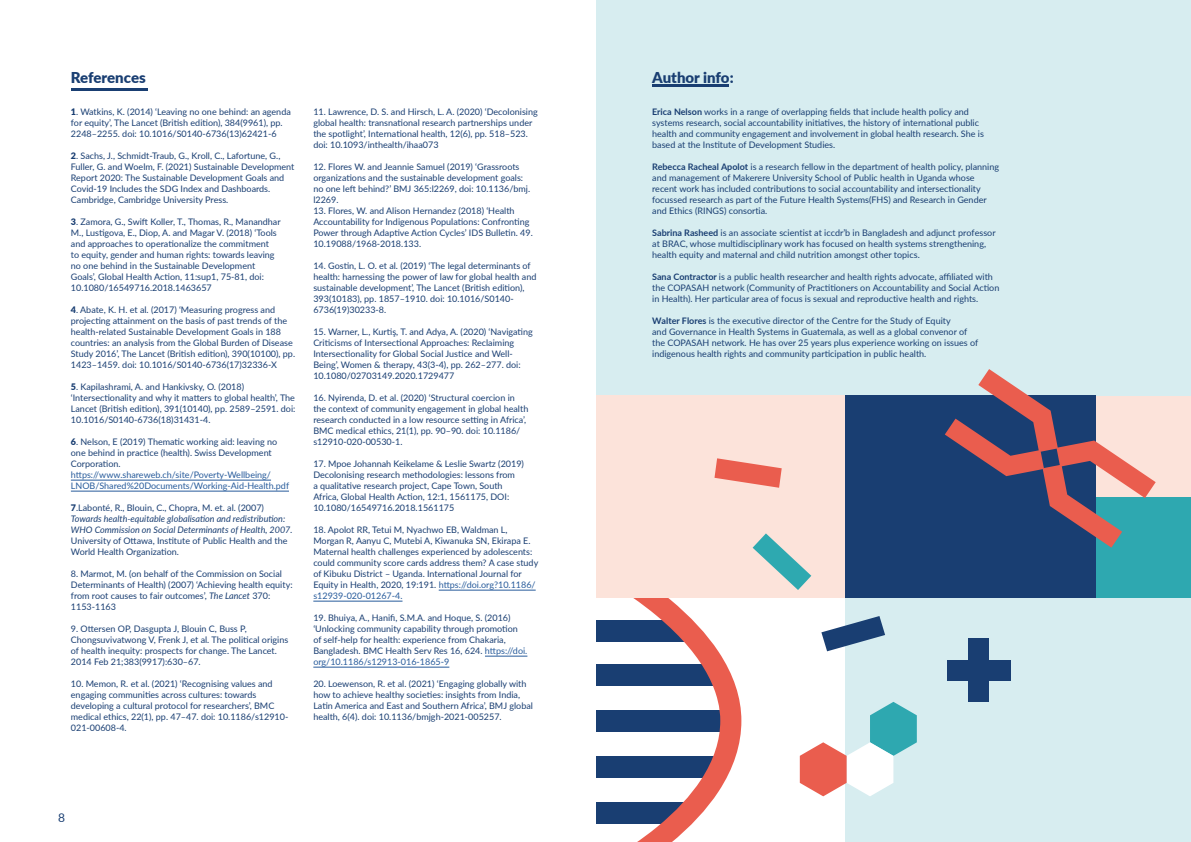
<style>
.page{position:relative;width:1191px;height:842px;background:#fff}
.page>*{position:absolute;margin:0;border:0;box-sizing:border-box;transform-origin:0 0}
.t1{font:900 15px "Lato";color:#193e72}
.t2{font:12px "Lato";color:#193e72}
.t3{font:9px/11px "Lato";color:#193e72}
.t4{font:italic 9px/11px "Lato";color:#193e72}
.t5{font:9px/11px "Lato";color:#275b9b}
.s1{font-weight:900}
.s2{font-style:italic}
.s3{color:#275b9b}
.s4{font-weight:700}
</style>
<div class="page">
<div style="left:596px;top:0;width:595px;height:396px;background:#d7edf0"></div>
<hr style="left:652px;top:84px;width:77px;height:3px;background:#193e72">
<hr style="left:313px;top:667px;width:136px;height:1px;background:#275b9b">
<hr style="left:485px;top:656px;width:42px;height:1px;background:#275b9b">
<hr style="left:313px;top:601px;width:89px;height:1px;background:#275b9b">
<hr style="left:439px;top:590px;width:96px;height:1px;background:#275b9b">
<hr style="left:71px;top:491px;width:218px;height:1px;background:#275b9b">
<hr style="left:71px;top:480px;width:200px;height:1px;background:#275b9b">
<hr style="left:71px;top:88px;width:76px;height:2px;background:#193e72">
<svg style="left:596px;top:598px;width:145px;height:244px"></svg>
<div style="left:845px;top:598px;width:346px;height:244px;background:#d7edf0"></div>
<div style="left:596px;top:396px;width:249px;height:202px;background:#fce3da"></div>
<div style="left:845px;top:396px;width:251px;height:202px;background:#193e72"></div>
<div style="left:1096px;top:497px;width:95px;height:101px;background:#2ea8b0"></div>
<div style="left:1096px;top:396px;width:95px;height:101px;background:#fce3da"></div>
<svg style="left:821px;top:616px;width:64px;height:35px"></svg>
<svg style="left:752px;top:533px;width:59px;height:57px"></svg>
<svg style="left:714px;top:458px;width:67px;height:30px"></svg>
<svg style="left:944px;top:369px;width:211px;height:179px"></svg>
<svg style="left:800px;top:702px;width:116px;height:94px"></svg>
<div style="left:968px;top:638px;width:21px;height:64px;background:#193e72"></div>
<div style="left:947px;top:660px;width:63px;height:20px;background:#193e72"></div>
<h3 class="t1" style="left:71px;top:66px;width:76px">References</h3>
<p class="t3" style="left:71px;top:106px;width:221px"><span class="s1">1</span>. Watkins, K. (2014) ‘Leaving no one behind: an agenda for equity’, The Lancet (British edition), 384(9961), pp.<br>2248–2255. doi: 10.1016/S0140-6736(13)62421-6</p>
<p class="t3" style="left:71px;top:150px;width:225px"><span class="s1">2</span>. Sachs, J., Schmidt-Traub, G., Kroll, C., Lafortune, G., Fuller, G. and Woelm, F. (2021) Sustainable Development Report 2020: The Sustainable Development Goals and Covid-19 Includes the SDG Index and Dashboards.<br>Cambridge, Cambridge University Press.</p>
<p class="t3" style="left:71px;top:216px;width:211px"><span class="s1">3</span>. Zamora, G., Swift Koller, T., Thomas, R., Manandhar M., Lustigova, E., Diop, A. and Magar V. (2018) ‘Tools and approaches to operationalize the commitment<br>to equity, gender and human rights: towards leaving no one behind in the Sustainable Development Goals’, Global Health Action, 11:sup1, 75-81, doi:<br>10.1080/16549716.2018.1463657</p>
<p class="t3" style="left:71px;top:304px;width:226px"><span class="s1">4</span>. Abate, K. H. et al. (2017) ‘Measuring progress and projecting attainment on the basis of past trends of the health-related Sustainable Development Goals in 188 countries: an analysis from the Global Burden of Disease Study 2016’, The Lancet (British edition), 390(10100), pp.<br>1423–1459. doi: 10.1016/S0140-6736(17)32336-X</p>
<p class="t3" style="left:71px;top:381px;width:226px"><span class="s1">5</span>. Kapilashrami, A. and Hankivsky, O. (2018) ‘Intersectionality and why it matters to global health’, The Lancet (British edition), 391(10140), pp. 2589–2591. doi:<br>10.1016/S0140-6736(18)31431-4.</p>
<p class="t3" style="left:71px;top:436px;width:208px"><span class="s1">6</span>. Nelson, E (2019) Thematic working aid: leaving no one behind in practice (health). Swiss Development<br>Corporation.</p>
<p class="t5" style="left:71px;top:469px;width:220px">https://www.shareweb.ch/site/Poverty-Wellbeing/<br>LNOB/Shared%20Documents/Working-Aid-Health.pdf</p>
<p class="t3" style="left:71px;top:502px;width:195px"><span class="s1">7</span>.Labonté, R., Blouin, C., Chopra, M. et. al. (2007)</p>
<p class="t4" style="left:71px;top:513px;width:223px">Towards health-equitable globalisation and redistribution:<br>WHO Commission on Social Determinants of Health, 2007.</p>
<p class="t3" style="left:71px;top:535px;width:218px">University of Ottawa, Institute of Public Health and the<br>World Health Organization.</p>
<p class="t3" style="left:71px;top:568px;width:223px">8. Marmot, M. (on behalf of the Commission on Social Determinants of Health) (2007) ‘Achieving health equity: from root causes to fair outcomes’, <span class="s2">The Lancet</span> 370:<br>1153-1163</p>
<p class="t3" style="left:71px;top:623px;width:219px">9. Ottersen OP, Dasgupta J, Blouin C, Buss P, Chongsuvivatwong V, Frenk J, et al. The political origins of health inequity: prospects for change. The Lancet.<br>2014 Feb 21;383(9917):630–67.</p>
<p class="t3" style="left:71px;top:678px;width:219px">10. Memon, R. et al. (2021) ‘Recognising values and engaging communities across cultures: towards developing a cultural protocol for researchers’, BMC medical ethics, 22(1), pp. 47–47. doi: 10.1186/s12910- 021-00608-4.</p>
<p class="t3" style="left:313px;top:106px;width:226px">11. Lawrence, D. S. and Hirsch, L. A. (2020) ‘Decolonising global health: transnational research partnerships under the spotlight’, International health, 12(6), pp. 518–523. doi: 10.1093/inthealth/ihaa073</p>
<p class="t3" style="left:313px;top:161px;width:218px">12. Flores W. and Jeannie Samuel (2019) ‘Grassroots organizations and the sustainable development goals: no one left behind?’ BMJ 365:l2269, doi: 10.1136/bmj. l2269.</p>
<p class="t3" style="left:313px;top:205px;width:221px">13. Flores, W. and Alison Hernandez (2018) ‘Health Accountability for Indigenous Populations: Confronting Power through Adaptive Action Cycles’ IDS Bulletin. 49.<br>10.19088/1968-2018.133.</p>
<p class="t3" style="left:313px;top:260px;width:225px">14. Gostin, L. O. et al. (2019) ‘The legal determinants of health: harnessing the power of law for global health and sustainable development’, The Lancet (British edition), 393(10183), pp. 1857–1910. doi: 10.1016/S0140- 6736(19)30233-8.</p>
<p class="t3" style="left:313px;top:326px;width:221px">15. Warner, L., Kurtiş, T. and Adya, A. (2020) ‘Navigating Criticisms of Intersectional Approaches: Reclaiming Intersectionality for Global Social Justice and Well-Being’, Women &amp; therapy, 43(3-4), pp. 262–277. doi:<br>10.1080/02703149.2020.1729477</p>
<p class="t3" style="left:313px;top:392px;width:216px">16. Nyirenda, D. et al. (2020) ‘Structural coercion in the context of community engagement in global health research conducted in a low resource setting in Africa’, BMC medical ethics, 21(1), pp. 90–90. doi: 10.1186/ s12910-020-00530-1.</p>
<p class="t3" style="left:313px;top:458px;width:212px">17. Mpoe Johannah Keikelame &amp; Leslie Swartz (2019)<br>Decolonising research methodologies: lessons from<br>a qualitative research project, Cape Town, South Africa, Global Health Action, 12:1, 1561175, DOI:<br>10.1080/16549716.2018.1561175</p>
<p class="t3" style="left:313px;top:524px;width:226px">18. Apolot RR, Tetui M, Nyachwo EB, Waldman L, Morgan R, Aanyu C, Mutebi A, Kiwanuka SN, Ekirapa E.<br>Maternal health challenges experienced by adolescents: could community score cards address them? A case study of Kibuku District – Uganda. International Journal for Equity in Health, 2020, 19:191. <span class="s3">https://doi.org?10.1186/ s12939-020-01267-4.</span></p>
<p class="t3" style="left:313px;top:612px;width:216px">19. Bhuiya, A., Hanifi, S.M.A. and Hoque, S. (2016) ‘Unlocking community capability through promotion of self-help for health: experience from Chakaria, Bangladesh. BMC Health Serv Res 16, 624. <span class="s3">https://doi. org/10.1186/s12913-016-1865-9</span></p>
<p class="t3" style="left:313px;top:678px;width:221px">20. Loewenson, R. et al. (2021) ‘Engaging globally with how to achieve healthy societies: insights from India, Latin America and East and Southern Africa’, BMJ global health, 6(4). doi: 10.1136/bmjgh-2021-005257.</p>
<h2 class="t2" style="left:58px;top:809px;width:8px">8</h2>
<h3 class="t1" style="left:652px;top:66px;width:83px">Author info:</h3>
<p class="t3" style="left:652px;top:106px;width:333px"><span class="s4">Erica Nelson</span> works in a range of overlapping fields that include health policy and systems research, social accountability initiatives, the history of international public health and community engagement and involvement in global health research. She is based at the Institute of Development Studies.</p>
<p class="t3" style="left:652px;top:161px;width:348px"><span class="s4">Rebecca Racheal Apolot</span> is a research fellow in the department of health policy, planning and management of Makerere University School of Public health in Uganda whose recent work has included contributions to social accountability and intersectionality focussed research as part of the Future Health Systems(FHS) and Research in Gender and Ethics (RINGS) consortia.</p>
<p class="t3" style="left:652px;top:227px;width:345px"><span class="s4">Sabrina Rasheed</span> is an associate scientist at iccdr’b in Bangladesh and adjunct professor at BRAC, whose multidisciplinary work has focused on health systems strengthening, health equity and maternal and child nutrition amongst other topics.</p>
<p class="t3" style="left:652px;top:271px;width:349px"><span class="s4">Sana Contractor</span> is a public health researcher and health rights advocate, affiliated with the COPASAH network (Community of Practitioners on Accountability and Social Action in Health). Her particular area of focus is sexual and reproductive health and rights.</p>
<p class="t3" style="left:652px;top:315px;width:328px"><span class="s4">Walter Flores</span> is the executive director of the Centre for the Study of Equity<br>and Governance in Health Systems in Guatemala, as well as a global convenor of the COPASAH network. He has over 25 years plus experience working on issues of indigenous health rights and community participation in public health.</p>
</div>
